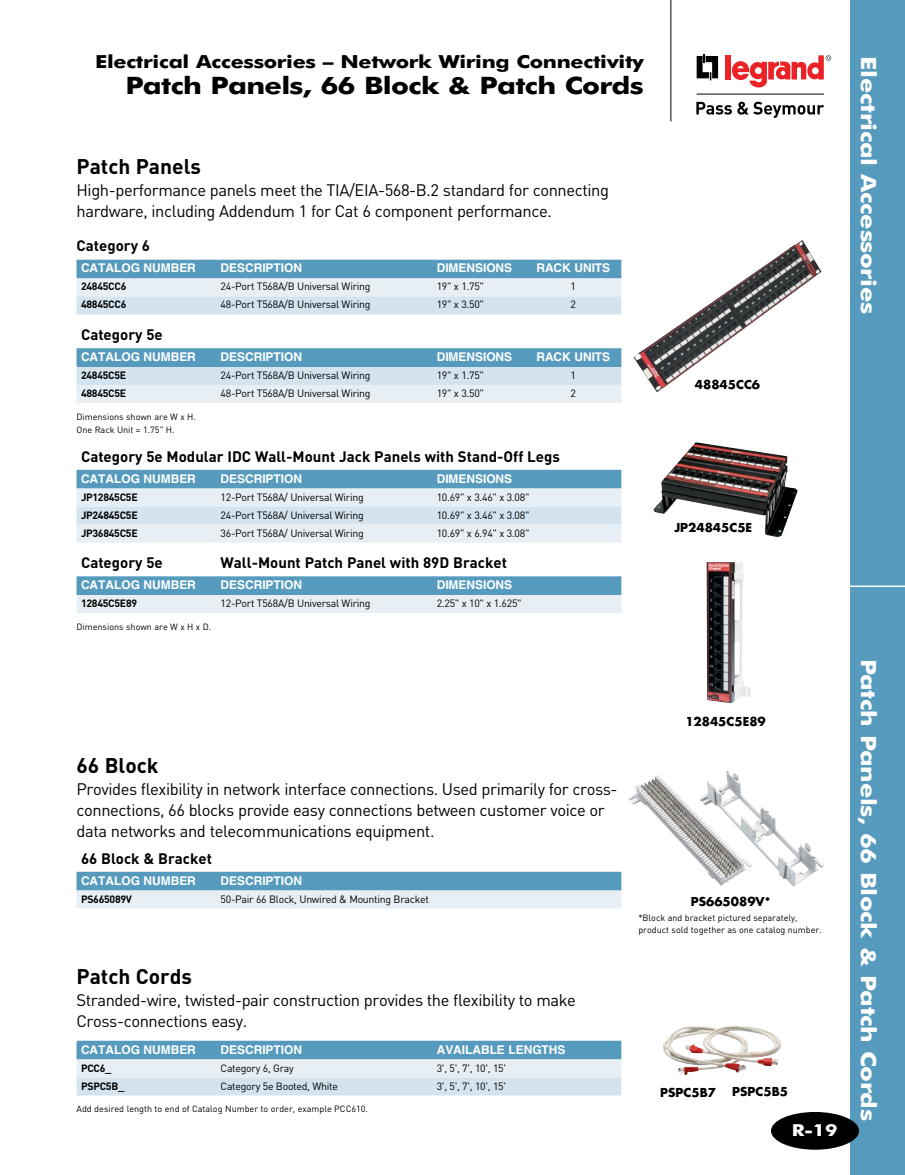
<style>
.page{position:relative;width:905px;height:1175px;background:#fff}
.page>*{position:absolute;margin:0;border:0;box-sizing:border-box;transform-origin:0 0}
.t1{font:700 24px "Futura BT";letter-spacing:-.025em;color:#000;scale:1.2 1}
.t2{font:700 21px "Futura BT";letter-spacing:-.015em;color:#fff;scale:1.2 1}
.t3{font:700 21px "DIN";color:#000}
.t4{font:700 18px "Futura BT";letter-spacing:-.015em;color:#000;scale:1.2 1}
.t5{font:16.5px/21px "DIN";letter-spacing:-.025em;color:#000}
.t6{font:700 16.5px "Futura BT";color:#fff;scale:1.2 1}
.t7{font:700 15px "DIN";color:#000}
.t8{font:700 12px "Helvetica LT Std";letter-spacing:-.005em;color:#fff}
.t9{font:700 12px "Futura";color:#000}
.t10{font:10.5px "DIN";letter-spacing:-.025em;color:#000}
.t11{font:700 10.5px "DIN";letter-spacing:-.025em;color:#000}
.t12{font:9px/13.5px "DIN";color:#000}
</style>
<div class="page">
<div style="left:850px;top:0;width:54px;height:1174px;background:#569bbe"></div>
<div style="left:771px;top:1111px;width:88px;height:38px;background:#000;border-radius:50%"></div>
<hr style="left:670px;top:0;width:1px;height:122px;background:#000">
<hr style="left:848px;top:585px;width:56px;height:2px;background:#fff">
<svg style="left:696px;top:54px;width:22px;height:26px"></svg>
<div style="left:725px;top:55px;width:6px;height:24px;background:#eb2227"></div>
<svg style="left:732px;top:55px;width:99px;height:33px"></svg>
<hr style="left:696px;top:94px;width:127px;height:1px;background:#000">
<svg style="left:696px;top:102px;width:128px;height:16px"></svg>
<div style="left:76px;top:260px;width:545px;height:18px;background:#569bbe"></div>
<div style="left:76px;top:278px;width:545px;height:18px;background:#e7eff5"></div>
<div style="left:76px;top:296px;width:545px;height:18px;background:#d4e3ee"></div>
<div style="left:76px;top:348px;width:545px;height:19px;background:#569bbe"></div>
<div style="left:76px;top:367px;width:545px;height:18px;background:#d4e3ee"></div>
<div style="left:76px;top:385px;width:545px;height:18px;background:#e7eff5"></div>
<div style="left:76px;top:470px;width:545px;height:18px;background:#569bbe"></div>
<div style="left:76px;top:488px;width:545px;height:18px;background:#e7eff5"></div>
<div style="left:76px;top:506px;width:545px;height:18px;background:#d4e3ee"></div>
<div style="left:76px;top:524px;width:545px;height:18px;background:#e7eff5"></div>
<div style="left:76px;top:576px;width:545px;height:19px;background:#569bbe"></div>
<div style="left:76px;top:595px;width:545px;height:18px;background:#e7eff5"></div>
<div style="left:76px;top:1040px;width:545px;height:19px;background:#569bbe"></div>
<div style="left:76px;top:1059px;width:545px;height:18px;background:#e7eff5"></div>
<div style="left:76px;top:1077px;width:545px;height:18px;background:#d4e3ee"></div>
<div style="left:76px;top:871px;width:545px;height:19px;background:#569bbe"></div>
<div style="left:76px;top:890px;width:545px;height:18px;background:#e7eff5"></div>
<img style="left:706px;top:562px;width:45px;height:141px">
<img style="left:633px;top:240px;width:188px;height:152px">
<img style="left:663px;top:1026px;width:55px;height:42px">
<img style="left:653px;top:442px;width:144px;height:95px">
<svg style="left:696px;top:813px;width:3px;height:49px"></svg>
<img style="left:699px;top:771px;width:125px;height:115px">
<img style="left:636px;top:776px;width:21px;height:11px">
<h3 class="t4" style="left:95px;top:51px;width:459px">Electrical Accessories – Network Wiring Connectivity</h3>
<h1 class="t1" style="left:125px;top:71px;width:433px">Patch Panels, 66 Block &amp; Patch Cords</h1>
<h2 class="t3" style="left:76px;top:152px;width:126px">Patch Panels</h2>
<h3 class="t5" style="left:76px;top:179px;width:534px">High-performance panels meet the TIA/EIA-568-B.2 standard for connecting hardware, including Addendum 1 for Cat 6 component performance.</h3>
<h3 class="t7" style="left:76px;top:236px;width:75px">Category 6</h3>
<p class="t8" style="left:81px;top:261px;width:116px">CATALOG NUMBER</p>
<p class="t8" style="left:220px;top:261px;width:83px">DESCRIPTION</p>
<p class="t8" style="left:436px;top:261px;width:77px">DIMENSIONS</p>
<p class="t8" style="left:536px;top:261px;width:75px">RACK UNITS</p>
<p class="t11" style="left:81px;top:280px;width:47px">24845CC6</p>
<p class="t10" style="left:221px;top:280px;width:151px">24-Port T568A/B Universal Wiring</p>
<p class="t10" style="left:436px;top:280px;width:49px">19" x 1.75"</p>
<p class="t10" style="left:570px;top:280px;width:7px">1</p>
<p class="t11" style="left:81px;top:298px;width:47px">48845CC6</p>
<p class="t10" style="left:221px;top:298px;width:151px">48-Port T568A/B Universal Wiring</p>
<p class="t10" style="left:436px;top:298px;width:49px">19" x 3.50"</p>
<p class="t10" style="left:570px;top:298px;width:7px">2</p>
<h3 class="t7" style="left:81px;top:325px;width:83px">Category 5e</h3>
<p class="t8" style="left:81px;top:349px;width:116px">CATALOG NUMBER</p>
<p class="t8" style="left:220px;top:349px;width:83px">DESCRIPTION</p>
<p class="t8" style="left:436px;top:349px;width:77px">DIMENSIONS</p>
<p class="t8" style="left:536px;top:349px;width:75px">RACK UNITS</p>
<p class="t11" style="left:81px;top:368px;width:47px">24845C5E</p>
<p class="t10" style="left:221px;top:369px;width:151px">24-Port T568A/B Universal Wiring</p>
<p class="t10" style="left:436px;top:369px;width:49px">19" x 1.75"</p>
<p class="t10" style="left:570px;top:369px;width:7px">1</p>
<p class="t11" style="left:81px;top:386px;width:47px">48845C5E</p>
<p class="t10" style="left:221px;top:386px;width:151px">48-Port T568A/B Universal Wiring</p>
<p class="t10" style="left:436px;top:386px;width:49px">19" x 3.50"</p>
<p class="t10" style="left:570px;top:386px;width:7px">2</p>
<p class="t12" style="left:76px;top:409px;width:121px">Dimensions shown are W x H.<br>One Rack Unit = 1.75" H.</p>
<h3 class="t7" style="left:81px;top:446px;width:480px">Category 5e Modular IDC Wall-Mount Jack Panels with Stand-Off Legs</h3>
<p class="t8" style="left:81px;top:471px;width:116px">CATALOG NUMBER</p>
<p class="t8" style="left:220px;top:471px;width:83px">DESCRIPTION</p>
<p class="t8" style="left:436px;top:471px;width:77px">DIMENSIONS</p>
<p class="t11" style="left:81px;top:490px;width:58px">JP12845C5E</p>
<p class="t10" style="left:221px;top:490px;width:145px">12-Port T568A/ Universal Wiring</p>
<p class="t10" style="left:436px;top:490px;width:94px">10.69" x 3.46" x 3.08"</p>
<p class="t11" style="left:81px;top:508px;width:58px">JP24845C5E</p>
<p class="t10" style="left:221px;top:508px;width:145px">24-Port T568A/ Universal Wiring</p>
<p class="t10" style="left:436px;top:508px;width:94px">10.69" x 3.46" x 3.08"</p>
<p class="t11" style="left:81px;top:526px;width:58px">JP36845C5E</p>
<p class="t10" style="left:221px;top:526px;width:145px">36-Port T568A/ Universal Wiring</p>
<p class="t10" style="left:436px;top:526px;width:94px">10.69" x 6.94" x 3.08"</p>
<h3 class="t7" style="left:81px;top:553px;width:83px">Category 5e</h3>
<h3 class="t7" style="left:220px;top:553px;width:288px">Wall-Mount Patch Panel with 89D Bracket</h3>
<p class="t8" style="left:81px;top:577px;width:116px">CATALOG NUMBER</p>
<p class="t8" style="left:220px;top:577px;width:83px">DESCRIPTION</p>
<p class="t8" style="left:436px;top:577px;width:77px">DIMENSIONS</p>
<p class="t11" style="left:81px;top:596px;width:58px">12845C5E89</p>
<p class="t10" style="left:221px;top:597px;width:151px">12-Port T568A/B Universal Wiring</p>
<p class="t10" style="left:436px;top:597px;width:86px">2.25" x 10" x 1.625"</p>
<p class="t12" style="left:76px;top:619px;width:136px">Dimensions shown are W x H x D.</p>
<p class="t9" style="left:694px;top:376px;width:67px">48845CC6</p>
<p class="t9" style="left:674px;top:519px;width:79px">JP24845C5E</p>
<h2 class="t3" style="left:76px;top:751px;width:84px">66 Block</h2>
<h3 class="t5" style="left:76px;top:778px;width:542px">Provides flexibility in network interface connections. Used primarily for cross&shy;connections, 66 blocks provide easy connections between customer voice or data networks and telecommunications equipment.</h3>
<h3 class="t7" style="left:81px;top:848px;width:132px">66 Block &amp; Bracket</h3>
<p class="t8" style="left:81px;top:873px;width:116px">CATALOG NUMBER</p>
<p class="t8" style="left:220px;top:873px;width:83px">DESCRIPTION</p>
<p class="t11" style="left:81px;top:892px;width:53px">PS665089V</p>
<p class="t10" style="left:221px;top:892px;width:210px">50-Pair 66 Block, Unwired &amp; Mounting Bracket</p>
<h2 class="t3" style="left:76px;top:962px;width:117px">Patch Cords</h2>
<h3 class="t5" style="left:76px;top:989px;width:501px">Stranded-wire, twisted-pair construction provides the flexibility to make<br>Cross-connections easy.</h3>
<p class="t8" style="left:81px;top:1042px;width:116px">CATALOG NUMBER</p>
<p class="t8" style="left:220px;top:1042px;width:83px">DESCRIPTION</p>
<p class="t8" style="left:436px;top:1042px;width:130px">AVAILABLE LENGTHS</p>
<p class="t11" style="left:81px;top:1060px;width:32px">PCC6_</p>
<p class="t10" style="left:221px;top:1061px;width:75px">Category 6, Gray</p>
<p class="t10" style="left:437px;top:1061px;width:71px">3', 5', 7', 10', 15'</p>
<p class="t11" style="left:81px;top:1078px;width:45px">PSPC5B_</p>
<p class="t10" style="left:221px;top:1079px;width:119px">Category 5e Booted, White</p>
<p class="t10" style="left:437px;top:1079px;width:71px">3', 5', 7', 10', 15'</p>
<p class="t12" style="left:76px;top:1101px;width:293px">Add desired length to end of Catalog Number to order, example PCC610.</p>
<p class="t9" style="left:685px;top:713px;width:82px">12845C5E89</p>
<p class="t9" style="left:690px;top:893px;width:81px">PS665089V*</p>
<p class="t12" style="left:638px;top:911px;width:185px;line-height:12px">*Block and bracket pictured separately, product sold together as one catalog number.</p>
<p class="t9" style="left:660px;top:1083px;width:57px">PSPC5B7</p>
<p class="t9" style="left:732px;top:1083px;width:57px">PSPC5B5</p>
<h3 class="t6" style="left:791px;top:1119px;width:39px">R-19</h3>
<h2 class="t2" style="left:881px;top:56px;width:216px;rotate:90deg">Electrical Accessories</h2>
<h2 class="t2" style="left:881px;top:658px;width:387px;rotate:90deg">Patch Panels, 66 Block &amp; Patch Cords</h2>
</div>
